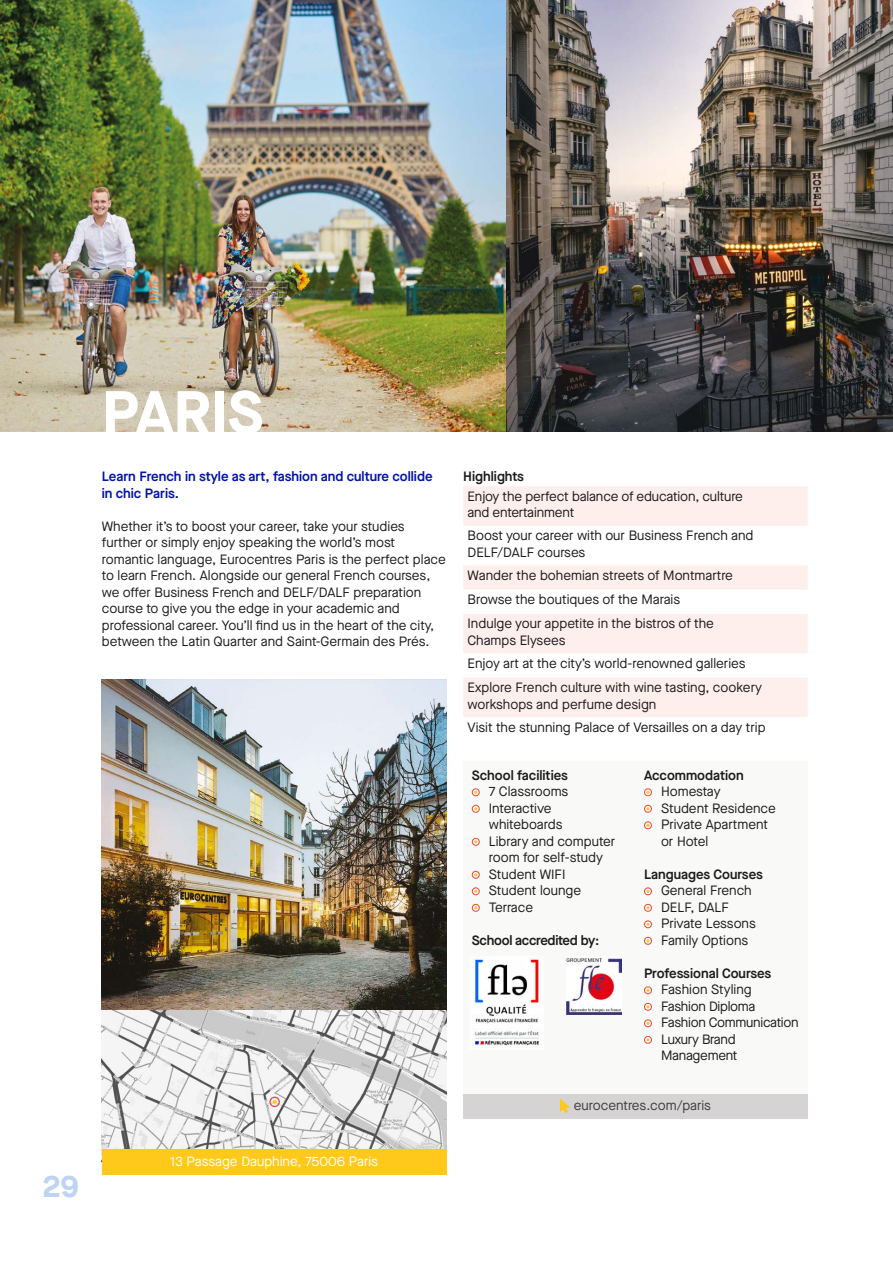
<style>
.page{position:relative;width:893px;height:1263px;background:#fff}
.page>*{position:absolute;margin:0;border:0;box-sizing:border-box;transform-origin:0 0}
.t1{font:700 60px "Maison Neue";color:#fff}
.t2{font:700 30px "Maison Neue";color:#bfd3f3}
.t3{font:13.5px/16.5px "Maison Neue";color:#1c1c1c}
.t4{font:600 13.5px "Maison Neue";color:#1c1c1c}
.t5{font:13.5px/16.5px "Maison Neue";letter-spacing:-.02em;color:#1c1c1c}
.t6{font:600 13.5px/16.5px "Maison Neue";color:#0014a7}
.t7{font:13.5px "Maison Neue";color:#fff}
.t8{font:13.5px "Maison Neue";color:#3e3e3e}
.t9{font:600 13.5px "Maison Neue";letter-spacing:-.02em;color:#1c1c1c}
</style>
<div class="page">
<img style="left:0;top:0;width:893px;height:432px">
<img style="left:102px;top:679px;width:344px;height:470px">
<div style="left:102px;top:1149px;width:344px;height:25px;background:#ffc91c"></div>
<div style="left:463px;top:1093px;width:345px;height:25px;background:#d5d3d4"></div>
<svg style="left:560px;top:1098px;width:10px;height:15px"></svg>
<svg style="left:463px;top:486px;width:345px;height:231px;fill:#feefec"></svg>
<div style="left:463px;top:761px;width:345px;height:333px;background:#f9f9f8"></div>
<div style="left:472px;top:788px;width:8px;height:8px;border:1px solid #e94543;border-radius:50%"></div>
<div style="left:472px;top:805px;width:8px;height:8px;border:1px solid #e94543;border-radius:50%"></div>
<div style="left:472px;top:838px;width:8px;height:8px;border:1px solid #e94543;border-radius:50%"></div>
<div style="left:472px;top:871px;width:8px;height:8px;border:1px solid #e94543;border-radius:50%"></div>
<div style="left:472px;top:887px;width:8px;height:8px;border:1px solid #e94543;border-radius:50%"></div>
<div style="left:472px;top:904px;width:8px;height:8px;border:1px solid #e94543;border-radius:50%"></div>
<div style="left:644px;top:788px;width:8px;height:8px;border:1px solid #e94543;border-radius:50%"></div>
<div style="left:644px;top:805px;width:8px;height:8px;border:1px solid #e94543;border-radius:50%"></div>
<div style="left:644px;top:821px;width:8px;height:8px;border:1px solid #e94543;border-radius:50%"></div>
<div style="left:644px;top:887px;width:8px;height:8px;border:1px solid #e94543;border-radius:50%"></div>
<div style="left:644px;top:904px;width:8px;height:8px;border:1px solid #e94543;border-radius:50%"></div>
<div style="left:644px;top:920px;width:8px;height:8px;border:1px solid #e94543;border-radius:50%"></div>
<div style="left:644px;top:937px;width:8px;height:8px;border:1px solid #e94543;border-radius:50%"></div>
<div style="left:644px;top:986px;width:8px;height:8px;border:1px solid #e94543;border-radius:50%"></div>
<div style="left:644px;top:1003px;width:8px;height:8px;border:1px solid #e94543;border-radius:50%"></div>
<div style="left:644px;top:1019px;width:8px;height:8px;border:1px solid #e94543;border-radius:50%"></div>
<div style="left:644px;top:1036px;width:8px;height:8px;border:1px solid #e94543;border-radius:50%"></div>
<img style="left:475px;top:959px;width:64px;height:87px">
<svg style="left:273px;top:1100px;width:4px;height:4px"></svg>
<div style="left:269px;top:1096px;width:11px;height:11px;border:1px solid #e94543;border-radius:50%"></div>
<img style="left:567px;top:958px;width:55px;height:56px">
<h2 class="t2" style="left:42px;top:1165px;width:38px">29</h2>
<h1 class="t1" style="left:102px;top:369px;width:163px">PARIS</h1>
<p class="t6" style="left:102px;top:468px;width:332px">Learn French in style as art, fashion and culture collide in chic Paris.</p>
<p class="t3" style="left:102px;top:517px;width:346px">Whether it’s to boost your career, take your studies further or simply enjoy speaking the world’s most romantic language, Eurocentres Paris is the perfect place to learn French. Alongside our general French courses, we offer Business French and DELF/DALF preparation course to give you the edge in your academic and professional career. You’ll find us in the heart of the city, between the Latin Quarter and Saint-Germain des Prés.</p>
<p class="t7" style="left:170px;top:1152px;width:209px">13 Passage Dauphine, 75006 Paris</p>
<p class="t4" style="left:463px;top:467px;width:62px">Highlights</p>
<p class="t3" style="left:468px;top:488px;width:277px">Enjoy the perfect balance of education, culture and entertainment</p>
<p class="t3" style="left:468px;top:527px;width:287px">Boost your career with our Business French and<br>DELF/DALF courses</p>
<p class="t3" style="left:468px;top:563px;width:267px;line-height:24.3px">Wander the bohemian streets of Montmartre<br>Browse the boutiques of the Marais<br>Indulge your appetite in the bistros of the</p>
<p class="t3" style="left:468px;top:628px;width:279px;line-height:23px">Champs Elysees<br>Enjoy art at the city’s world-renowned galleries</p>
<p class="t3" style="left:468px;top:679px;width:296px">Explore French culture with wine tasting, cookery workshops and perfume design</p>
<p class="t3" style="left:468px;top:718px;width:300px">Visit the stunning Palace of Versailles on a day trip</p>
<p class="t4" style="left:472px;top:766px;width:98px">School facilities</p>
<p class="t3" style="left:489px;top:783px;width:128px">7 Classrooms<br>Interactive whiteboards<br>Library and computer room for self-study<br>Student WIFI<br>Student lounge<br>Terrace</p>
<p class="t9" style="left:472px;top:931px;width:129px">School accredited by:</p>
<p class="t4" style="left:644px;top:766px;width:101px">Accommodation</p>
<p class="t3" style="left:661px;top:783px;width:116px">Homestay<br>Student Residence<br>Private Apartment or Hotel</p>
<p class="t4" style="left:644px;top:865px;width:120px">Languages Courses</p>
<p class="t3" style="left:661px;top:882px;width:96px">General French<br>DELF, DALF<br>Private Lessons<br>Family Options</p>
<p class="t4" style="left:644px;top:964px;width:129px">Professional Courses</p>
<p class="t5" style="left:661px;top:981px;width:139px">Fashion Styling<br>Fashion Diploma<br>Fashion Communication<br>Luxury Brand<br>Management</p>
<p class="t8" style="left:574px;top:1096px;width:139px">eurocentres.com/paris</p>
</div>
